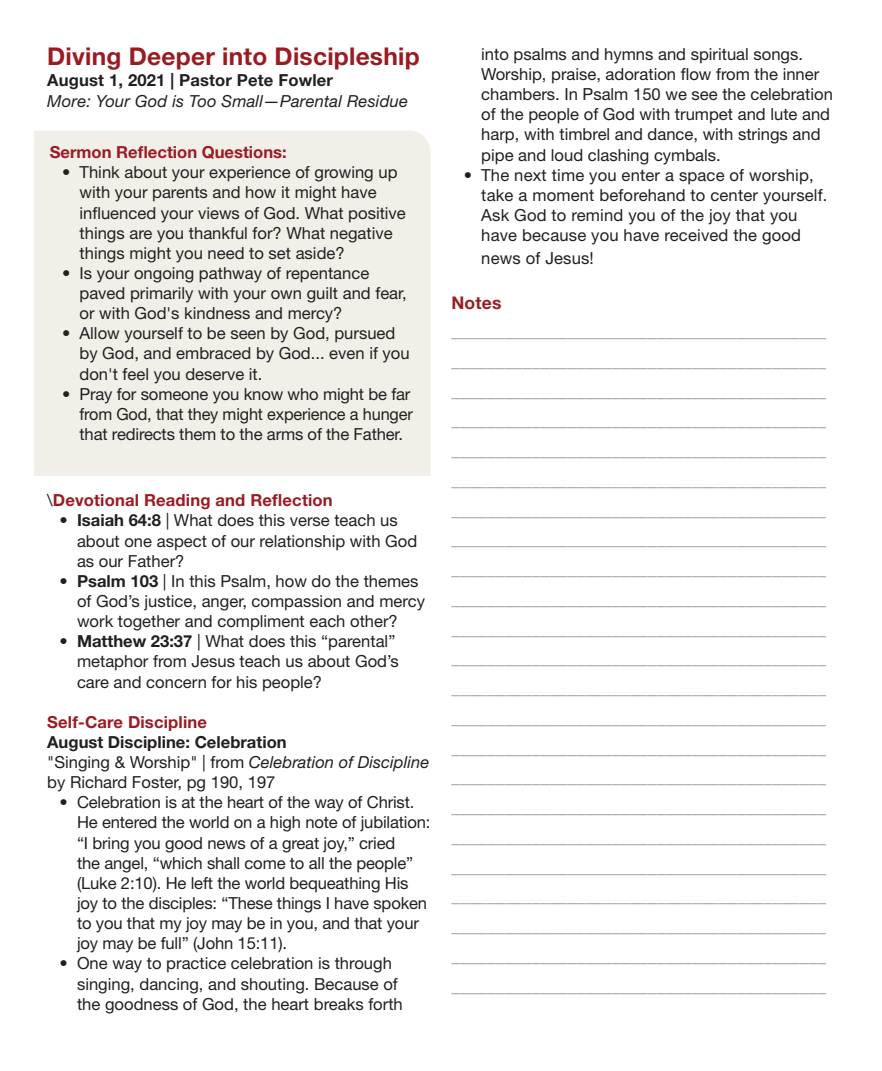
<style>
.page{position:relative;width:882px;height:1071px;background:#fff}
.page>*{position:absolute;margin:0;border:0;box-sizing:border-box;transform-origin:0 0}
.t1{font:700 24.5px "Helvetica Neue LT Std";letter-spacing:.01em;color:#9b1b22}
.t2{font:300 17.5px/29.8px "Helvetica Neue LT Std";color:#939598;text-align:justify}
.t3{font:700 17.5px "Helvetica Neue LT Std";letter-spacing:.01em;color:#9b1b22}
.t4{font:16.62px/20.1px "Helvetica Neue LT Std";color:#231f20}
.t5{font:700 16.62px "Helvetica Neue LT Std";letter-spacing:.01em;color:#9b1b22}
.t6{font:italic 16.62px "Helvetica Neue LT Std";letter-spacing:.01em;color:#231f20}
.t7{font:700 16.62px "Helvetica Neue LT Std";letter-spacing:.01em;color:#231f20}
.s1{font-weight:400;font-style:italic;color:#231f20}
.s2{font-weight:700}
.s3{font-style:italic}
</style>
<div class="page">
<div style="left:34px;top:131px;width:396px;height:345px;background:#f2efe9"></div>
<h1 class="t1" style="left:47px;top:41px;width:374px">Diving Deeper into Discipleship</h1>
<p class="t7" style="left:47px;top:70px;width:287px">August 1, 2021 | Pastor Pete Fowler</p>
<p class="t6" style="left:47px;top:91px;width:362px">More: Your God is Too Small—Parental Residue</p>
<p class="t5" style="left:50px;top:142px;width:239px">Sermon Reflection Questions:</p>
<p class="t4" style="left:80px;top:162px;width:328px;text-indent:-18px">• Think about your experience of growing up with your parents and how it might have influenced your views of God. What positive things are you thankful for? What negative things might you need to set aside?</p>
<p class="t4" style="left:80px;top:263px;width:329px;text-indent:-18px">• Is your ongoing pathway of repentance paved primarily with your own guilt and fear, or with God's kindness and mercy?</p>
<p class="t4" style="left:80px;top:323px;width:332px;text-indent:-18px">• Allow yourself to be seen by God, pursued by God, and embraced by God... even if you don't feel you deserve it.</p>
<p class="t4" style="left:80px;top:384px;width:335px;text-indent:-17px">• Pray for someone you know who might be far from God, that they might experience a hunger that redirects them to the arms of the Father.</p>
<p class="t5" style="left:47px;top:490px;width:287px"><span class="s1">\</span>Devotional Reading and Reflection</p>
<p class="t4" style="left:77px;top:510px;width:342px;text-indent:-18px"><span class="s2">• Isaiah 64:8</span> | What does this verse teach us about one aspect of our relationship with God as our Father?</p>
<p class="t4" style="left:77px;top:571px;width:349px;text-indent:-18px"><span class="s2">• Psalm 103</span> | In this Psalm, how do the themes of God’s justice, anger, compassion and mercy work together and compliment each other?</p>
<p class="t4" style="left:77px;top:631px;width:323px;text-indent:-18px"><span class="s2">• Matthew 23:37</span> | What does this “parental” metaphor from Jesus teach us about God’s care and concern for his people?</p>
<p class="t5" style="left:47px;top:712px;width:161px">Self-Care Discipline</p>
<p class="t4" style="left:47px;top:732px;width:384px"><span class="s2">August Discipline: Celebration<br></span>"Singing &amp; Worship" | from <span class="s3">Celebration of Discipline </span>by Richard Foster, pg 190, 197</p>
<p class="t4" style="left:77px;top:792px;width:355px;text-indent:-18px">• Celebration is at the heart of the way of Christ.<br>He entered the world on a high note of jubilation: “I bring you good news of a great joy,” cried<br>the angel, “which shall come to all the people” (Luke 2:10). He left the world bequeathing His joy to the disciples: “These things I have spoken to you that my joy may be in you, and that your joy may be full” (John 15:11).</p>
<p class="t4" style="left:77px;top:953px;width:327px;text-indent:-18px">• One way to practice celebration is through singing, dancing, and shouting. Because of the goodness of God, the heart breaks forth</p>
<p class="t4" style="left:481px;top:44px;width:353px">into psalms and hymns and spiritual songs.<br>Worship, praise, adoration flow from the inner chambers. In Psalm 150 we see the celebration of the people of God with trumpet and lute and harp, with timbrel and dance, with strings and pipe and loud clashing cymbals.</p>
<p class="t4" style="left:481px;top:165px;width:348px;text-indent:-18px">• The next time you enter a space of worship, take a moment beforehand to center yourself.<br>Ask God to remind you of the joy that you have because you have received the good</p>
<p class="t4" style="left:481px;top:248px;width:114px">news of Jesus!</p>
<p class="t3" style="left:452px;top:292px;width:51px">Notes</p>
<p class="t2" style="left:452px;top:316px;width:376px">__________________________________________ __________________________________________ __________________________________________ __________________________________________ __________________________________________ __________________________________________ __________________________________________ __________________________________________ __________________________________________ __________________________________________ __________________________________________ __________________________________________ __________________________________________ __________________________________________ __________________________________________ __________________________________________ __________________________________________ __________________________________________ __________________________________________ __________________________________________ __________________________________________ __________________________________________ __________________________________________</p>
</div>
